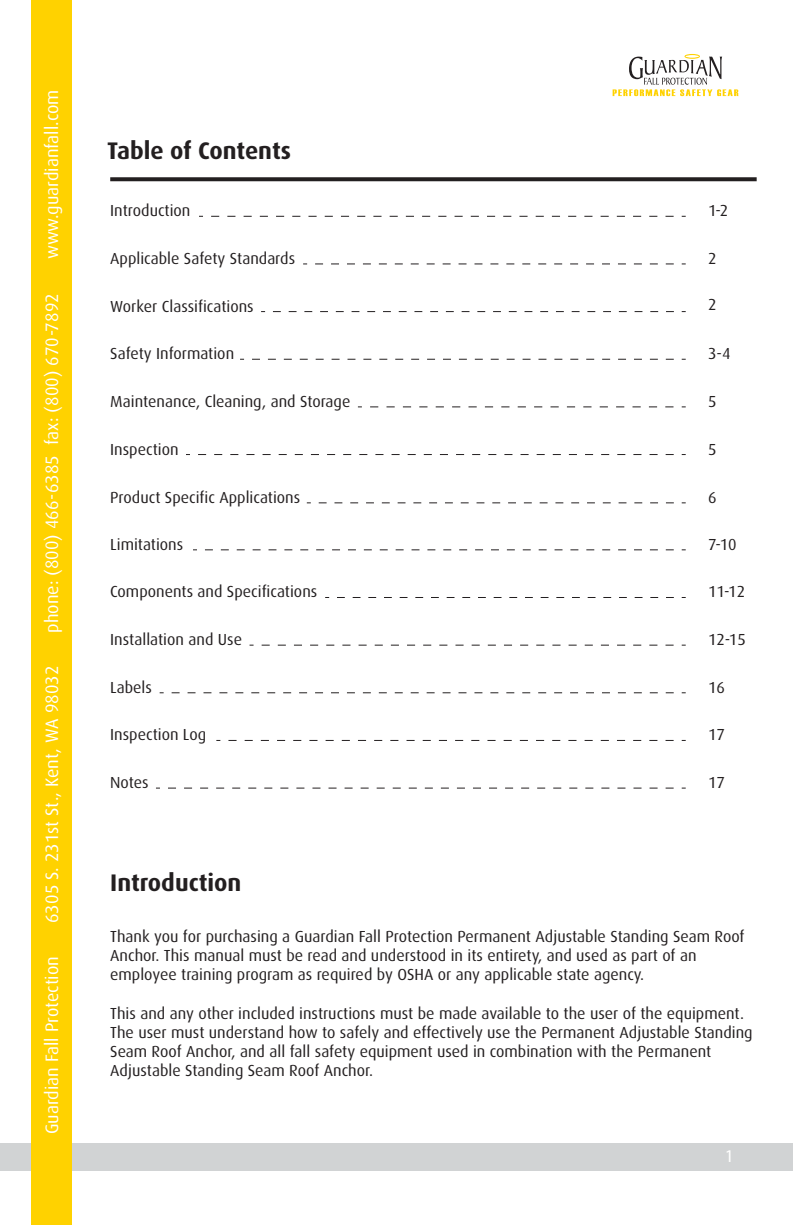
<style>
.page{position:relative;width:793px;height:1225px;background:#fff}
.page>*{position:absolute;margin:0;border:0;box-sizing:border-box;transform-origin:0 0}
.t1{font:700 24px "Dax";color:#231f20}
.t2{font:18px "Dax";color:#fff}
.t3{font:18px "Myriad Pro";color:#fff}
.t4{font:16px/19.2px "Dax";color:#231f20}
</style>
<div class="page">
<svg style="left:110px;top:177px;width:646px;height:4px;background:#312d2e"></svg>
<svg style="left:211px;top:216px;width:474px;height:1px"></svg>
<svg style="left:315px;top:263px;width:370px;height:1px"></svg>
<svg style="left:273px;top:311px;width:412px;height:1px"></svg>
<svg style="left:252px;top:358px;width:433px;height:1px"></svg>
<svg style="left:318px;top:502px;width:367px;height:1px"></svg>
<svg style="left:205px;top:549px;width:480px;height:1px"></svg>
<svg style="left:337px;top:597px;width:348px;height:1px"></svg>
<svg style="left:370px;top:406px;width:315px;height:1px"></svg>
<svg style="left:198px;top:454px;width:487px;height:1px"></svg>
<svg style="left:261px;top:644px;width:424px;height:1px"></svg>
<svg style="left:229px;top:739px;width:456px;height:1px"></svg>
<svg style="left:168px;top:787px;width:517px;height:1px"></svg>
<svg style="left:171px;top:692px;width:514px;height:1px"></svg>
<div style="left:0;top:1143px;width:792px;height:27px;background:#d1d3d4"></div>
<div style="left:32px;top:0;width:40px;height:1224px;background:#ffd200"></div>
<svg style="left:612px;top:54px;width:126px;height:42px"></svg>
<p class="t2" style="left:42px;top:259px;width:171px;rotate:-90deg">www.guardianfall.com</p>
<p class="t2" style="left:42px;top:632px;width:341px;rotate:-90deg">phone: (800) 466-6385 fax: (800) 670-7892</p>
<p class="t2" style="left:42px;top:922px;width:258px;rotate:-90deg">6305 S. 231st St., Kent, WA 98032</p>
<p class="t2" style="left:42px;top:1134px;width:179px;rotate:-90deg">Guardian Fall Protection</p>
<h1 class="t1" style="left:107px;top:137px;width:185px">Table of Contents</h1>
<p class="t4" style="left:110px;top:201px;width:82px">Introduction</p>
<p class="t4" style="left:707px;top:201px;width:22px">1-2</p>
<p class="t4" style="left:110px;top:249px;width:186px">Applicable Safety Standards</p>
<p class="t4" style="left:707px;top:249px;width:10px">2</p>
<p class="t4" style="left:110px;top:296px;width:145px">Worker Classifications</p>
<p class="t4" style="left:707px;top:295px;width:10px">2</p>
<p class="t4" style="left:110px;top:344px;width:125px">Safety Information</p>
<p class="t4" style="left:707px;top:344px;width:24px">3-4</p>
<p class="t4" style="left:110px;top:392px;width:241px">Maintenance, Cleaning, and Storage</p>
<p class="t4" style="left:707px;top:392px;width:10px">5</p>
<p class="t4" style="left:110px;top:439px;width:70px">Inspection</p>
<p class="t4" style="left:707px;top:439px;width:10px">5</p>
<p class="t4" style="left:110px;top:487px;width:191px">Product Specific Applications</p>
<p class="t4" style="left:707px;top:487px;width:10px">6</p>
<p class="t4" style="left:110px;top:534px;width:75px">Limitations</p>
<p class="t4" style="left:707px;top:534px;width:30px">7-10</p>
<p class="t4" style="left:110px;top:582px;width:208px">Components and Specifications</p>
<p class="t4" style="left:707px;top:582px;width:39px">11-12</p>
<p class="t4" style="left:110px;top:630px;width:133px">Installation and Use</p>
<p class="t4" style="left:707px;top:630px;width:39px">12-15</p>
<p class="t4" style="left:110px;top:677px;width:43px">Labels</p>
<p class="t4" style="left:707px;top:677px;width:18px">16</p>
<p class="t4" style="left:110px;top:725px;width:97px">Inspection Log</p>
<p class="t4" style="left:707px;top:725px;width:18px">17</p>
<p class="t4" style="left:110px;top:772px;width:40px">Notes</p>
<p class="t4" style="left:707px;top:772px;width:18px">17</p>
<h1 class="t1" style="left:110px;top:868px;width:133px">Introduction</h1>
<p class="t4" style="left:110px;top:926px;width:635px">Thank you for purchasing a Guardian Fall Protection Permanent Adjustable Standing Seam Roof<br>Anchor. This manual must be read and understood in its entirety, and used as part of an employee training program as required by OSHA or any applicable state agency.</p>
<p class="t4" style="left:110px;top:1003px;width:643px">This and any other included instructions must be made available to the user of the equipment.<br>The user must understand how to safely and effectively use the Permanent Adjustable Standing Seam Roof Anchor, and all fall safety equipment used in combination with the Permanent Adjustable Standing Seam Roof Anchor.</p>
<p class="t3" style="left:724px;top:1144px;width:11px">1</p>
</div>
